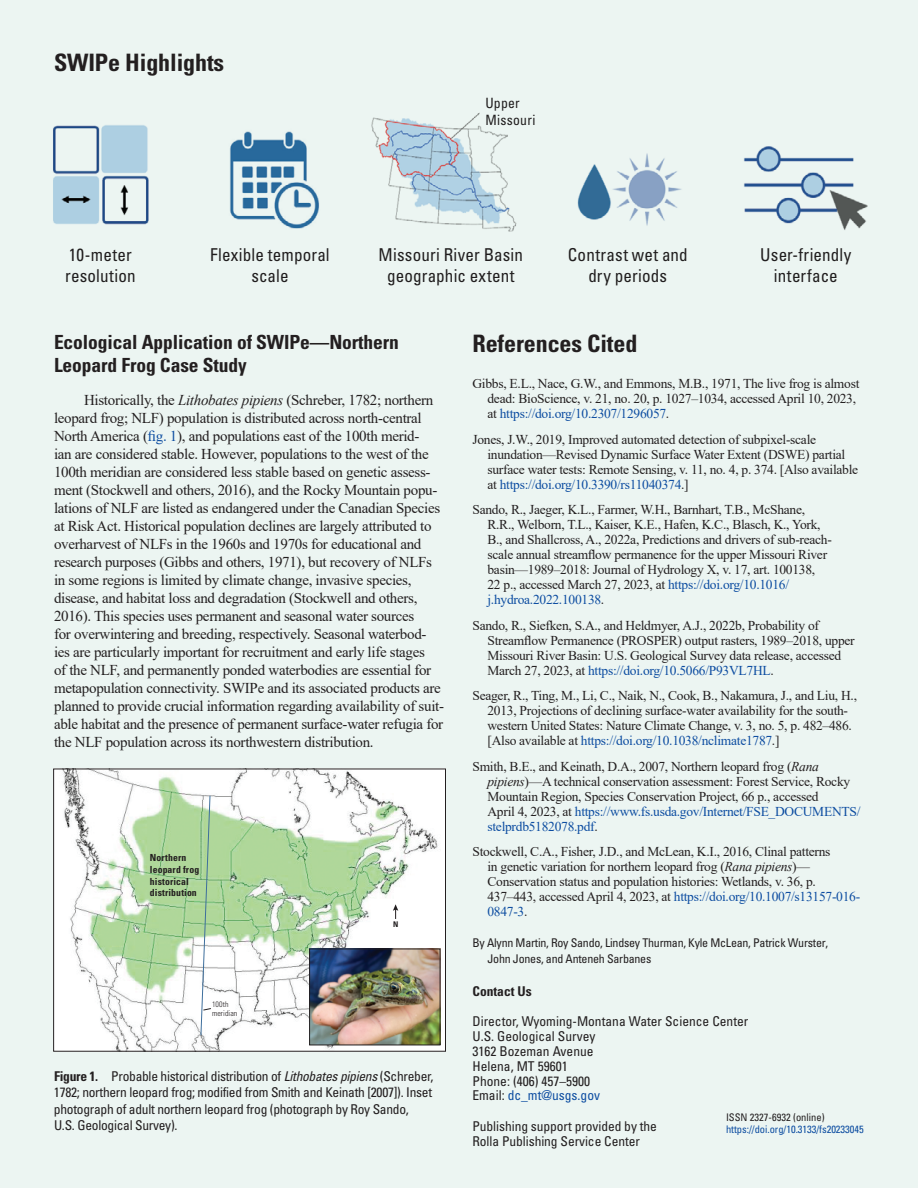
<style>
.page{position:relative;width:918px;height:1188px;background:#ecf5f2}
.page>*{position:absolute;margin:0;border:0;box-sizing:border-box;transform-origin:0 0}
.Heading_1{font:700 condensed 24px "Univers";letter-spacing:-.005em;color:#231f20}
.Heading_2{font:700 condensed 19.5px/22.5px "Univers";letter-spacing:-.005em;color:#231f20}
.t1{font:condensed 17.7px/21.3px "Univers";letter-spacing:.01em;color:#231f20;text-align:center;scale:.96 1}
.Body_Text{font:15px/18px "Times New Roman";letter-spacing:-.02em;color:#231f20}
.t2{font:condensed 14.25px/17px "Univers";letter-spacing:.02em;color:#231f20;scale:.96 1}
.Reference{font:13.5px/15px "Times New Roman";letter-spacing:-.02em;color:#231f20}
.FigureCaption{font:condensed 13.5px/16.5px "Univers";letter-spacing:-.02em;color:#231f20}
.FigureCaption-2{font:condensed 13.5px/13.5px "Univers";color:#231f20}
.Colophon{font:condensed 13.5px "Univers";letter-spacing:-.005em;color:#231f20}
.t3{font:700 condensed 13.5px "Univers";color:#231f20}
.Colophon-2{font:condensed 12px/16.4px "Univers";letter-spacing:-.02em;color:#231f20}
.DOI{font:condensed 10.5px "Univers";letter-spacing:-.005em;color:#0d4da1}
.ISSN{font:condensed 10.5px "Univers";color:#231f20}
.t4{font:700 condensed 9.75px/11.7px "Univers";letter-spacing:.01em;color:#231f20}
.t5{font:300 condensed 7.8px/9.4px "Univers";letter-spacing:.01em;color:#231f20}
.t6{font:700 condensed 7.8px "Univers";color:#231f20}
.s1{font-style:italic}
.s2{color:#0d4da1}
.s3{font-weight:700}
</style>
<div class="page">
<img style="left:53px;top:112px;width:815px;height:120px">
<div style="left:485px;top:95px;width:67px;height:33px;background:#ecf5f2"></div>
<img style="left:55px;top:771px;width:389px;height:279px">
<svg style="left:200px;top:795px;width:11px;height:241px;background:#c0d9c0"></svg>
<svg style="left:393px;top:904px;width:5px;height:15px"></svg>
<div style="left:53px;top:769px;width:393px;height:283px;border:1px solid #231f20"></div>
<img style="left:311px;top:951px;width:127px;height:92px">
<div style="left:309px;top:949px;width:131px;height:96px;border:1px solid #231f20"></div>
<h1 class="Heading_1" style="left:54px;top:48px;width:172px">SWIPe Highlights</h1>
<p class="t2" style="left:485px;top:94px;width:54px">Upper<br>Missouri</p>
<h3 class="t1" style="left:65px;top:244px;width:75px;text-align:left">10-meter resolution</h3>
<h3 class="t1" style="left:210px;top:244px;width:126px">Flexible temporal scale</h3>
<h3 class="t1" style="left:379px;top:244px;width:152px">Missouri River Basin geographic extent</h3>
<h3 class="t1" style="left:568px;top:244px;width:127px">Contrast wet and dry periods</h3>
<h3 class="t1" style="left:760px;top:244px;width:96px">User-friendly interface</h3>
<h2 class="Heading_2" style="left:54px;top:331px;width:347px">Ecological Application of SWIPe—Northern<br>Leopard Frog Case Study</h2>
<p class="Body_Text" style="left:54px;top:390px;width:392px;text-indent:30px">Historically, the <span class="s1">Lithobates pipiens</span> (Schreber, 1782; northern leopard frog; NLF) population is distributed across north-central North America (<span class="s2">fig. 1</span>), and populations east of the 100th merid-<br>ian are considered stable. However, populations to the west of the 100th meridian are considered less stable based on genetic assess&shy;ment (Stockwell and others, 2016), and the Rocky Mountain popu&shy;lations of NLF are listed as endangered under the Canadian Species at Risk Act. Historical population declines are largely attributed to overharvest of NLFs in the 1960s and 1970s for educational and research purposes (Gibbs and others, 1971), but recovery of NLFs in some regions is limited by climate change, invasive species, disease, and habitat loss and degradation (Stockwell and others, 2016). This species uses permanent and seasonal water sources<br>for overwintering and breeding, respectively. Seasonal waterbod&shy;ies are particularly important for recruitment and early life stages<br>of the NLF, and permanently ponded waterbodies are essential for metapopulation connectivity. SWIPe and its associated products are planned to provide crucial information regarding availability of suit&shy;able habitat and the presence of permanent surface-water refugia for the NLF population across its northwestern distribution.</p>
<p class="t4" style="left:150px;top:852px;width:51px">Northern leopard frog historical distribution</p>
<p class="t5" style="left:212px;top:999px;width:27px">100th meridian</p>
<p class="t6" style="left:393px;top:920px;width:7px">N</p>
<p class="FigureCaption" style="left:54px;top:1067px;width:381px"><span class="s3">Figure 1.</span> Probable historical distribution of <span class="s1">Lithobates pipiens</span> (Schreber,<br>1782; northern leopard frog; modified from Smith and Keinath [2007]). Inset</p>
<p class="FigureCaption" style="left:54px;top:1100px;width:356px">photograph of adult northern leopard frog (photograph by Roy Sando,<br>U.S. Geological Survey).</p>
<h1 class="Heading_1" style="left:472px;top:329px;width:166px">References Cited</h1>
<p class="Reference" style="left:488px;top:376px;width:373px;text-indent:-15px">Gibbs, E.L., Nace, G.W., and Emmons, M.B., 1971, The live frog is almost dead: BioScience, v. 21, no. 20, p. 1027–1034, accessed April 10, 2023, at <span class="s2">https://doi.org/10.2307/1296057</span>.</p>
<p class="Reference" style="left:487px;top:432px;width:372px;text-indent:-15px">Jones, J.W., 2019, Improved automated detection of subpixel-scale inundation—Revised Dynamic Surface Water Extent (DSWE) partial surface water tests: Remote Sensing, v. 11, no. 4, p. 374. [Also available at <span class="s2">https://doi.org/10.3390/rs11040374</span>.]</p>
<p class="Reference" style="left:487px;top:502px;width:346px;text-indent:-15px">Sando, R., Jaeger, K.L., Farmer, W.H., Barnhart, T.B., McShane, R.R., Welborn, T.L., Kaiser, K.E., Hafen, K.C., Blasch, K., York, B., and Shallcross, A., 2022a, Predictions and drivers of sub-reach&shy;scale annual streamflow permanence for the upper Missouri River basin—1989–2018: Journal of Hydrology X, v. 17, art. 100138,<br>22 p., accessed March 27, 2023, at <span class="s2">https://doi.org/10.1016/ j.hydroa.2022.100138</span>.</p>
<p class="Reference" style="left:488px;top:618px;width:369px;text-indent:-15px">Sando, R., Siefken, S.A., and Heldmyer, A.J., 2022b, Probability of Streamflow Permanence (PROSPER) output rasters, 1989–2018, upper Missouri River Basin: U.S. Geological Survey data release, accessed March 27, 2023, at <span class="s2">https://doi.org/10.5066/P93VL7HL</span>.</p>
<p class="Reference" style="left:487px;top:688px;width:371px;text-indent:-15px">Seager, R., Ting, M., Li, C., Naik, N., Cook, B., Nakamura, J., and Liu, H., 2013, Projections of declining surface-water availability for the south&shy;western United States: Nature Climate Change, v. 3, no. 5, p. 482–486. [Also available at <span class="s2">https://doi.org/10.1038/nclimate1787</span>.]</p>
<p class="Reference" style="left:487px;top:759px;width:374px;text-indent:-15px">Smith, B.E., and Keinath, D.A., 2007, Northern leopard frog (<span class="s1">Rana pipiens</span>)—A technical conservation assessment: Forest Service, Rocky Mountain Region, Species Conservation Project, 66 p., accessed<br>April 4, 2023, at <span class="s2">https://www.fs.usda.gov/Internet/FSE_DOCUMENTS/ stelprdb5182078.pdf</span>.</p>
<p class="Reference" style="left:487px;top:844px;width:374px;text-indent:-15px">Stockwell, C.A., Fisher, J.D., and McLean, K.I., 2016, Clinal patterns<br>in genetic variation for northern leopard frog (<span class="s1">Rana pipiens</span>)— Conservation status and population histories: Wetlands, v. 36, p.<br>437–443, accessed April 4, 2023, at <span class="s2">https://doi.org/10.1007/s13157-016- 0847-3</span>.</p>
<p class="Colophon-2" style="left:488px;top:934px;width:342px;text-indent:-15px">By Alynn Martin, Roy Sando, Lindsey Thurman, Kyle McLean, Patrick Wurster,<br>John Jones, and Anteneh Sarbanes</p>
<p class="t3" style="left:472px;top:983px;width:61px">Contact Us</p>
<p class="FigureCaption-2" style="left:472px;top:1014px;width:277px">Director, Wyoming-Montana Water Science Center</p>
<p class="FigureCaption-2" style="left:472px;top:1029px;width:124px">U.S. Geological Survey</p>
<p class="FigureCaption-2" style="left:472px;top:1044px;width:123px">3162 Bozeman Avenue</p>
<p class="FigureCaption-2" style="left:472px;top:1059px;width:97px">Helena, MT 59601</p>
<p class="FigureCaption-2" style="left:472px;top:1074px;width:129px">Phone: (406) 457–5900<br>Email: <span class="s2">dc_mt@usgs.gov</span></p>
<p class="FigureCaption" style="left:472px;top:1118px;width:186px">Publishing support provided by the</p>
<p class="Colophon" style="left:472px;top:1133px;width:169px">Rolla Publishing Service Center</p>
<p class="ISSN" style="left:726px;top:1110px;width:100px">ISSN 2327-6932 (online)</p>
<p class="DOI" style="left:726px;top:1122px;width:139px">https://doi.org/10.3133/fs20233045</p>
</div>
